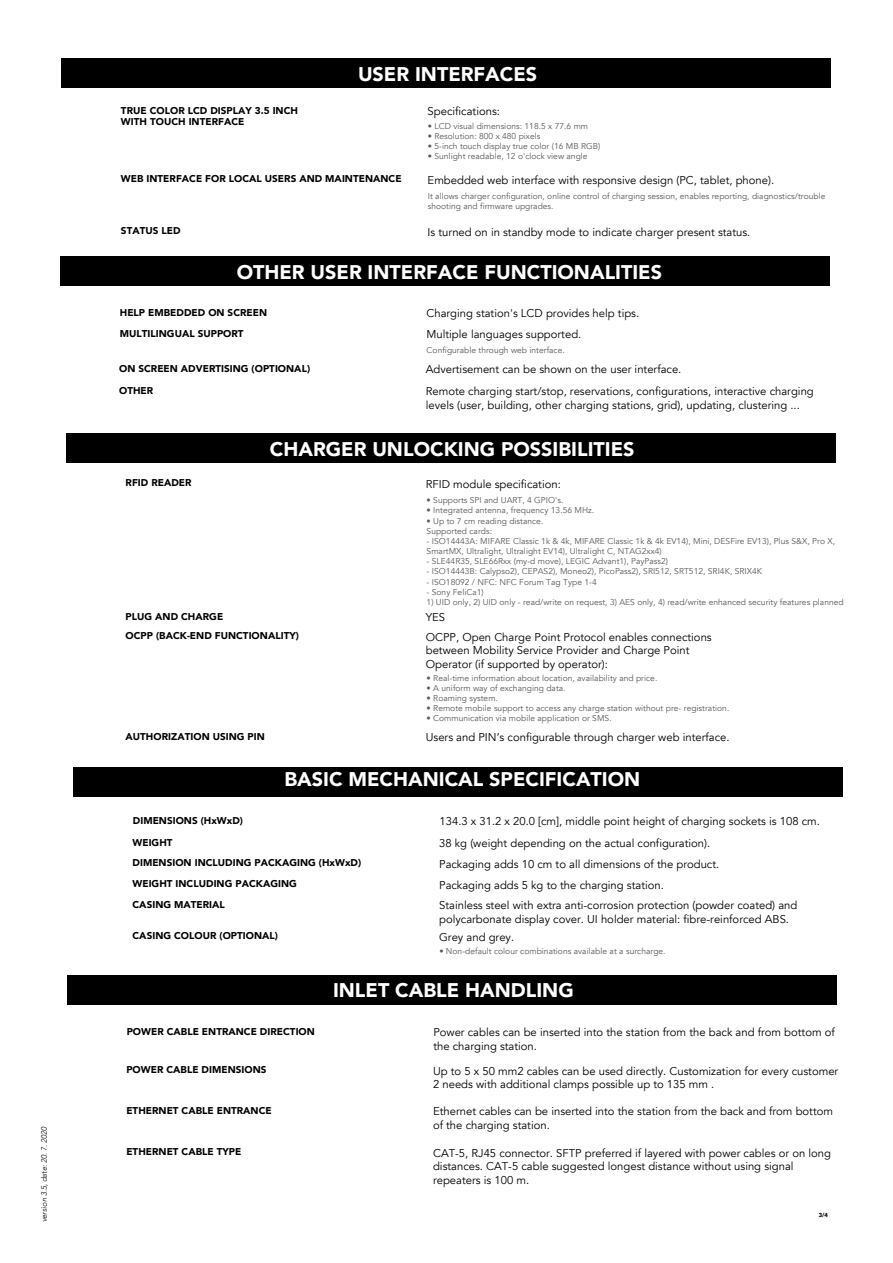
<style>
.page{position:relative;width:893px;height:1263px;background:#fff}
.page>*{position:absolute;margin:0;border:0;box-sizing:border-box;transform-origin:0 0}
.t1{font:900 19.8px "Avenir";color:#fff}
.t2{font:11.25px/13.5px "Avenir";color:#000}
.t3{font:900 9.9px/11.9px "Avenir";letter-spacing:.005em;color:#000}
.t4{font:8.4px/10.2px "Avenir";letter-spacing:.005em;color:#595959}
.t5{font:italic 300 7.8px "Avenir";letter-spacing:-.005em;color:#000}
.t6{font:900 5.85px "Avenir";color:#000}
</style>
<div class="page">
<div style="left:62px;top:58px;width:769px;height:30px;background:#000"></div>
<div style="left:61px;top:256px;width:769px;height:30px;background:#000"></div>
<div style="left:66px;top:433px;width:770px;height:30px;background:#000"></div>
<div style="left:74px;top:767px;width:769px;height:30px;background:#000"></div>
<div style="left:67px;top:974px;width:770px;height:30px;background:#000"></div>
<p class="t5" style="left:39px;top:1222px;width:97px;rotate:-90deg">version 3.5, date: 20. 7. 2020</p>
<h1 class="t1" style="left:358px;top:57px;width:181px">USER INTERFACES</h1>
<p class="t3" style="left:121px;top:104px;width:179px">TRUE COLOR LCD DISPLAY 3.5 INCH<br>WITH TOUCH INTERFACE</p>
<p class="t2" style="left:428px;top:105px;width:74px">Specifications:</p>
<p class="t4" style="left:428px;top:121px;width:162px">• LCD visual dimensions: 118.5 x 77.6 mm</p>
<p class="t4" style="left:428px;top:131px;width:114px">• Resolution: 800 x 480 pixels</p>
<p class="t4" style="left:428px;top:141px;width:174px">• 5-inch touch display true color (16 MB RGB)</p>
<p class="t4" style="left:428px;top:151px;width:161px">• Sunlight readable, 12 o'clock view angle</p>
<p class="t3" style="left:121px;top:173px;width:282px">WEB INTERFACE FOR LOCAL USERS AND MAINTENANCE</p>
<p class="t2" style="left:428px;top:173px;width:348px">Embedded web interface with responsive design (PC, tablet, phone).</p>
<p class="t4" style="left:428px;top:191px;width:399px">It allows charger configuration, online control of charging session, enables reporting, diagnostics/trouble shooting and firmware upgrades.</p>
<p class="t3" style="left:121px;top:225px;width:61px">STATUS LED</p>
<p class="t2" style="left:428px;top:225px;width:324px">Is turned on in standby mode to indicate charger present status.</p>
<h1 class="t1" style="left:237px;top:255px;width:427px">OTHER USER INTERFACE FUNCTIONALITIES</h1>
<p class="t3" style="left:120px;top:306px;width:149px">HELP EMBEDDED ON SCREEN</p>
<p class="t2" style="left:426px;top:307px;width:214px">Charging station's LCD provides help tips.</p>
<p class="t3" style="left:120px;top:327px;width:125px">MULTILINGUAL SUPPORT</p>
<p class="t2" style="left:426px;top:328px;width:156px">Multiple languages supported.</p>
<p class="t3" style="left:119px;top:362px;width:192px">ON SCREEN ADVERTISING (OPTIONAL)</p>
<p class="t2" style="left:426px;top:363px;width:257px">Advertisement can be shown on the user interface.</p>
<p class="t3" style="left:119px;top:384px;width:36px">OTHER</p>
<p class="t2" style="left:426px;top:385px;width:390px">Remote charging start/stop, reservations, configurations, interactive charging levels (user, building, other charging stations, grid), updating, clustering ...</p>
<p class="t4" style="left:427px;top:345px;width:140px">Configurable through web interface.</p>
<h1 class="t1" style="left:270px;top:432px;width:366px">CHARGER UNLOCKING POSSIBILITIES</h1>
<p class="t3" style="left:126px;top:477px;width:68px">RFID READER</p>
<p class="t2" style="left:426px;top:477px;width:137px">RFID module specification:</p>
<p class="t4" style="left:427px;top:495px;width:138px">• Supports SPI and UART, 4 GPIO's.</p>
<p class="t4" style="left:427px;top:506px;width:169px">• Integrated antenna, frequency 13.56 MHz.</p>
<p class="t4" style="left:427px;top:516px;width:118px">• Up to 7 cm reading distance.<br>Supported cards:</p>
<p class="t4" style="left:427px;top:536px;width:410px">- ISO14443A: MIFARE Classic 1k &amp; 4k, MIFARE Classic 1k &amp; 4k EV14), Mini, DESFire EV13), Plus S&amp;X, Pro X,<br>SmartMX, Ultralight, Ultralight EV14), Ultralight C, NTAG2xx4)</p>
<p class="t4" style="left:427px;top:556px;width:243px">- SLE44R35, SLE66Rxx (my-d move), LEGIC Advant1), PayPass2)</p>
<p class="t4" style="left:427px;top:566px;width:337px">- ISO14443B: Calypso2), CEPAS2), Moneo2), PicoPass2), SRI512, SRT512, SRI4K, SRIX4K</p>
<p class="t4" style="left:427px;top:577px;width:172px">- ISO18092 / NFC: NFC Forum Tag Type 1-4</p>
<p class="t4" style="left:427px;top:587px;width:59px">- Sony FeliCa1)</p>
<p class="t4" style="left:427px;top:597px;width:419px">1) UID only, 2) UID only - read/write on request, 3) AES only, 4) read/write enhanced security features planned</p>
<p class="t3" style="left:126px;top:610px;width:99px">PLUG AND CHARGE</p>
<p class="t2" style="left:426px;top:611px;width:21px">YES</p>
<p class="t3" style="left:126px;top:630px;width:175px">OCPP (BACK-END FUNCTIONALITY)</p>
<p class="t2" style="left:426px;top:630px;width:287px">OCPP, Open Charge Point Protocol enables connections between Mobility Service Provider and Charge Point<br>Operator (if supported by operator):</p>
<p class="t4" style="left:427px;top:673px;width:232px">• Real-time information about location, availability and price.</p>
<p class="t4" style="left:427px;top:683px;width:140px">• A uniform way of exchanging data.</p>
<p class="t4" style="left:427px;top:693px;width:73px">• Roaming system.</p>
<p class="t4" style="left:427px;top:703px;width:304px">• Remote mobile support to access any charge station without pre- registration.</p>
<p class="t4" style="left:427px;top:714px;width:187px">• Communication via mobile application or SMS.</p>
<p class="t3" style="left:126px;top:730px;width:141px">AUTHORIZATION USING PIN</p>
<p class="t2" style="left:426px;top:731px;width:305px">Users and PIN’s configurable through charger web interface.</p>
<h1 class="t1" style="left:284px;top:762px;width:357px">BASIC MECHANICAL SPECIFICATION</h1>
<p class="t3" style="left:133px;top:814px;width:112px">DIMENSIONS (HxWxD)</p>
<p class="t2" style="left:439px;top:815px;width:382px">134.3 x 31.2 x 20.0 [cm], middle point height of charging sockets is 108 cm.</p>
<p class="t3" style="left:133px;top:836px;width:42px">WEIGHT</p>
<p class="t2" style="left:439px;top:837px;width:273px">38 kg (weight depending on the actual configuration).</p>
<p class="t3" style="left:133px;top:878px;width:166px">WEIGHT INCLUDING PACKAGING</p>
<p class="t2" style="left:439px;top:878px;width:226px">Packaging adds 5 kg to the charging station.</p>
<p class="t3" style="left:133px;top:857px;width:230px">DIMENSION INCLUDING PACKAGING (HxWxD)</p>
<p class="t2" style="left:439px;top:857px;width:282px">Packaging adds 10 cm to all dimensions of the product.</p>
<p class="t3" style="left:133px;top:898px;width:94px">CASING MATERIAL</p>
<p class="t2" style="left:439px;top:899px;width:360px">Stainless steel with extra anti-corrosion protection (powder coated) and polycarbonate display cover. UI holder material: fibre-reinforced ABS.</p>
<p class="t3" style="left:133px;top:929px;width:147px">CASING COLOUR (OPTIONAL)</p>
<p class="t2" style="left:439px;top:930px;width:77px">Grey and grey.</p>
<p class="t4" style="left:439px;top:946px;width:228px">• Non-default colour combinations available at a surcharge.</p>
<h1 class="t1" style="left:333px;top:973px;width:242px">INLET CABLE HANDLING</h1>
<p class="t3" style="left:127px;top:1025px;width:190px">POWER CABLE ENTRANCE DIRECTION</p>
<p class="t2" style="left:433px;top:1026px;width:403px">Power cables can be inserted into the station from the back and from bottom of the charging station.</p>
<p class="t3" style="left:126px;top:1063px;width:142px">POWER CABLE DIMENSIONS</p>
<p class="t2" style="left:433px;top:1064px;width:407px">Up to 5 x 50 mm2 cables can be used directly. Customization for every customer<br>2 needs with additional clamps possible up to 135 mm .</p>
<p class="t3" style="left:126px;top:1104px;width:147px">ETHERNET CABLE ENTRANCE</p>
<p class="t2" style="left:433px;top:1105px;width:401px">Ethernet cables can be inserted into the station from the back and from bottom of the charging station.</p>
<p class="t3" style="left:126px;top:1145px;width:117px">ETHERNET CABLE TYPE</p>
<p class="t2" style="left:433px;top:1146px;width:399px">CAT-5, RJ45 connector. SFTP preferred if layered with power cables or on long distances. CAT-5 cable suggested longest distance without using signal repeaters is 100 m.</p>
<p class="t6" style="left:819px;top:1209px;width:11px">3/4</p>
</div>
